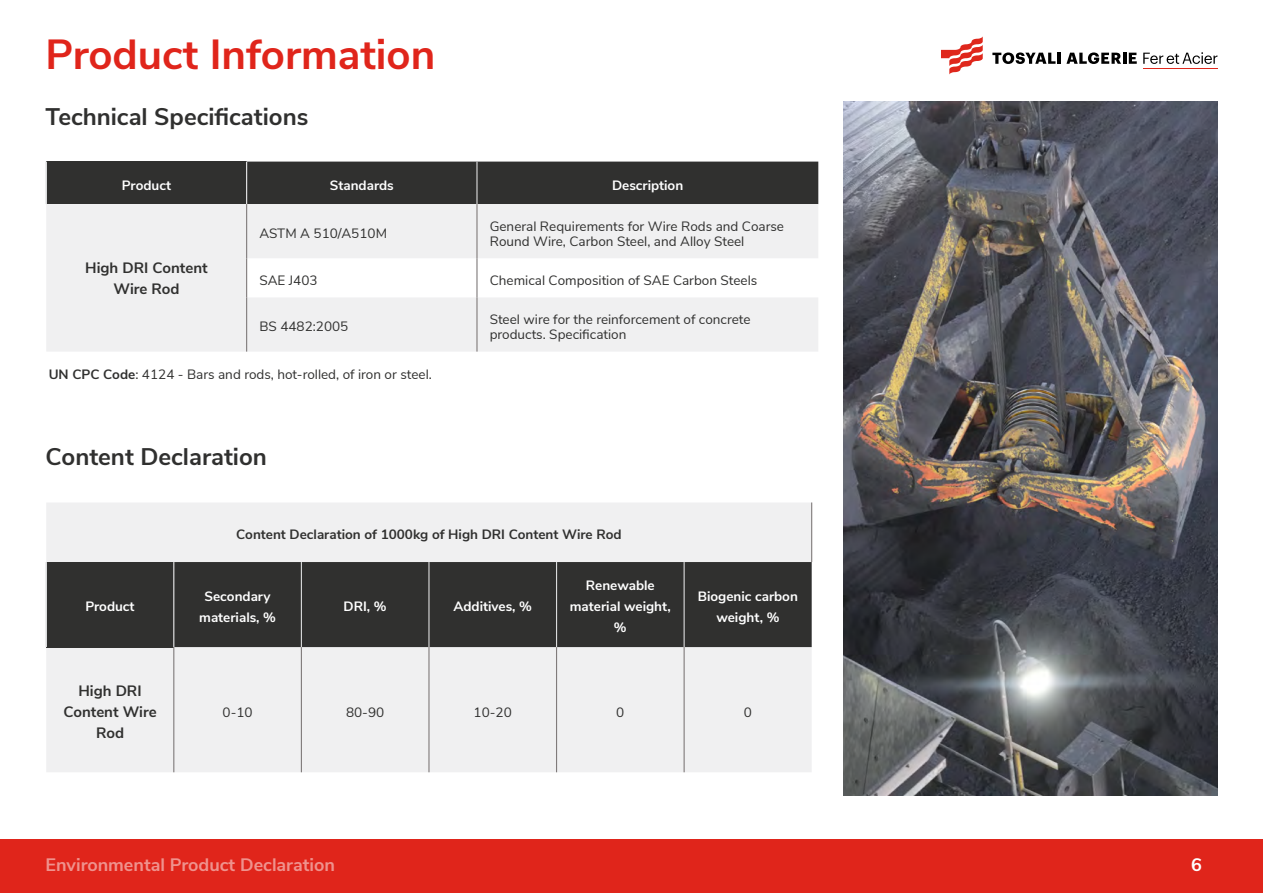
<style>
.page{position:relative;width:1263px;height:893px;background:#fff}
.page>*{position:absolute;margin:0;border:0;box-sizing:border-box;transform-origin:0 0}
.t1{font:700 42px "Nunito Sans";color:#e0251b}
.t2{font:700 24px "Nunito Sans";color:#30302f}
.t3{font:700 18px "Nunito Sans";color:#ef928d}
.t4{font:700 18px "Nunito Sans";color:#fff}
.t5{font:700 15px/21px "Nunito Sans";color:#30302f;text-align:center}
.t6{font:13.5px/15px "Nunito Sans";color:#30302f}
.t7{font:700 13.5px/21px "Nunito Sans";color:#fff;text-align:center}
.t8{font:700 13.5px "Nunito Sans";color:#30302f}
.s1{font-weight:700}
</style>
<div class="page">
<div style="left:0;top:839px;width:1263px;height:54px;background:#e0251b"></div>
<svg style="left:941px;top:37px;width:42px;height:37px"></svg>
<svg style="left:992px;top:52px;width:68px;height:12px"></svg>
<svg style="left:1066px;top:52px;width:71px;height:12px"></svg>
<svg style="left:1143px;top:52px;width:74px;height:12px"></svg>
<hr style="left:1143px;top:68px;width:74px;height:1px;background:#df271c">
<div style="left:46px;top:162px;width:201px;height:42px;background:#30302f"></div>
<div style="left:247px;top:162px;width:571px;height:42px;background:#30302f"></div>
<svg style="left:46px;top:204px;width:772px;height:148px;fill:#f0f0f1"></svg>
<hr style="left:45px;top:162px;width:2px;height:42px;background:#dadbdc">
<hr style="left:246px;top:162px;width:1px;height:42px;background:#ebebec">
<hr style="left:246px;top:204px;width:1px;height:54px;background:#807b7b">
<hr style="left:246px;top:258px;width:1px;height:39px;background:#807b7b">
<hr style="left:246px;top:297px;width:1px;height:55px;background:#807b7b">
<hr style="left:476px;top:204px;width:1px;height:54px;background:#807b7b">
<hr style="left:476px;top:258px;width:1px;height:39px;background:#807b7b">
<hr style="left:476px;top:297px;width:1px;height:55px;background:#807b7b">
<hr style="left:476px;top:162px;width:1px;height:42px;background:#dadbdc">
<img style="left:844px;top:101px;width:373px;height:694px">
<div style="left:46px;top:503px;width:766px;height:269px;background:#f0f0f1"></div>
<div style="left:46px;top:562px;width:128px;height:85px;background:#30302f"></div>
<div style="left:174px;top:562px;width:638px;height:85px;background:#30302f"></div>
<hr style="left:45px;top:562px;width:2px;height:85px;background:#dadbdc">
<hr style="left:811px;top:502px;width:1px;height:60px;background:#807b7b">
<hr style="left:173px;top:647px;width:1px;height:125px;background:#807b7b">
<hr style="left:173px;top:562px;width:1px;height:85px;background:#ebebec">
<hr style="left:301px;top:647px;width:1px;height:125px;background:#807b7b">
<hr style="left:301px;top:562px;width:1px;height:85px;background:#dadbdc">
<hr style="left:428px;top:647px;width:1px;height:125px;background:#807b7b">
<hr style="left:556px;top:647px;width:1px;height:125px;background:#807b7b">
<hr style="left:683px;top:647px;width:2px;height:125px;background:#807b7b">
<hr style="left:428px;top:562px;width:1px;height:85px;background:#dadbdc">
<hr style="left:556px;top:562px;width:1px;height:85px;background:#dadbdc">
<hr style="left:683px;top:562px;width:2px;height:85px;background:#dadbdc">
<h1 class="t1" style="left:45px;top:24px;width:391px">Product Information</h1>
<h2 class="t2" style="left:45px;top:99px;width:264px">Technical Specifications</h2>
<p class="t7" style="left:122px;top:174px;width:51px">Product</p>
<p class="t7" style="left:330px;top:174px;width:65px">Standards</p>
<p class="t7" style="left:612px;top:174px;width:73px">Description</p>
<p class="t5" style="left:85px;top:256px;width:124px">High DRI Content<br>Wire Rod</p>
<p class="t6" style="left:259px;top:225px;width:129px">ASTM A 510/A510M</p>
<p class="t6" style="left:490px;top:217px;width:296px">General Requirements for Wire Rods and Coarse<br>Round Wire, Carbon Steel, and Alloy Steel</p>
<p class="t6" style="left:259px;top:272px;width:60px">SAE J403</p>
<p class="t6" style="left:490px;top:272px;width:269px">Chemical Composition of SAE Carbon Steels</p>
<p class="t6" style="left:259px;top:318px;width:90px">BS 4482:2005</p>
<p class="t6" style="left:490px;top:311px;width:262px">Steel wire for the reinforcement of concrete products. Specification</p>
<p class="t6" style="left:49px;top:366px;width:385px"><span class="s1">UN CPC Code</span>: 4124 - Bars and rods, hot-rolled, of iron or steel.</p>
<h2 class="t2" style="left:45px;top:439px;width:223px">Content Declaration</h2>
<p class="t8" style="left:236px;top:524px;width:387px">Content Declaration of 1000kg of High DRI Content Wire Rod</p>
<p class="t7" style="left:85px;top:595px;width:51px">Product</p>
<p class="t7" style="left:199px;top:585px;width:78px">Secondary materials, %</p>
<p class="t7" style="left:344px;top:595px;width:45px">DRI, %</p>
<p class="t7" style="left:453px;top:595px;width:80px">Additives, %</p>
<p class="t7" style="left:570px;top:574px;width:102px">Renewable material weight, %</p>
<p class="t7" style="left:698px;top:585px;width:102px">Biogenic carbon weight, %</p>
<p class="t5" style="left:63px;top:680px;width:95px">High DRI<br>Content Wire<br>Rod</p>
<p class="t6" style="left:223px;top:703px;width:32px">0-10</p>
<p class="t6" style="left:346px;top:703px;width:40px">80-90</p>
<p class="t6" style="left:474px;top:703px;width:40px">10-20</p>
<p class="t6" style="left:616px;top:703px;width:10px">0</p>
<p class="t6" style="left:744px;top:703px;width:10px">0</p>
<h3 class="t3" style="left:45px;top:852px;width:291px">Environmental Product Declaration</h3>
<h3 class="t4" style="left:1191px;top:851px;width:12px">6</h3>
</div>
